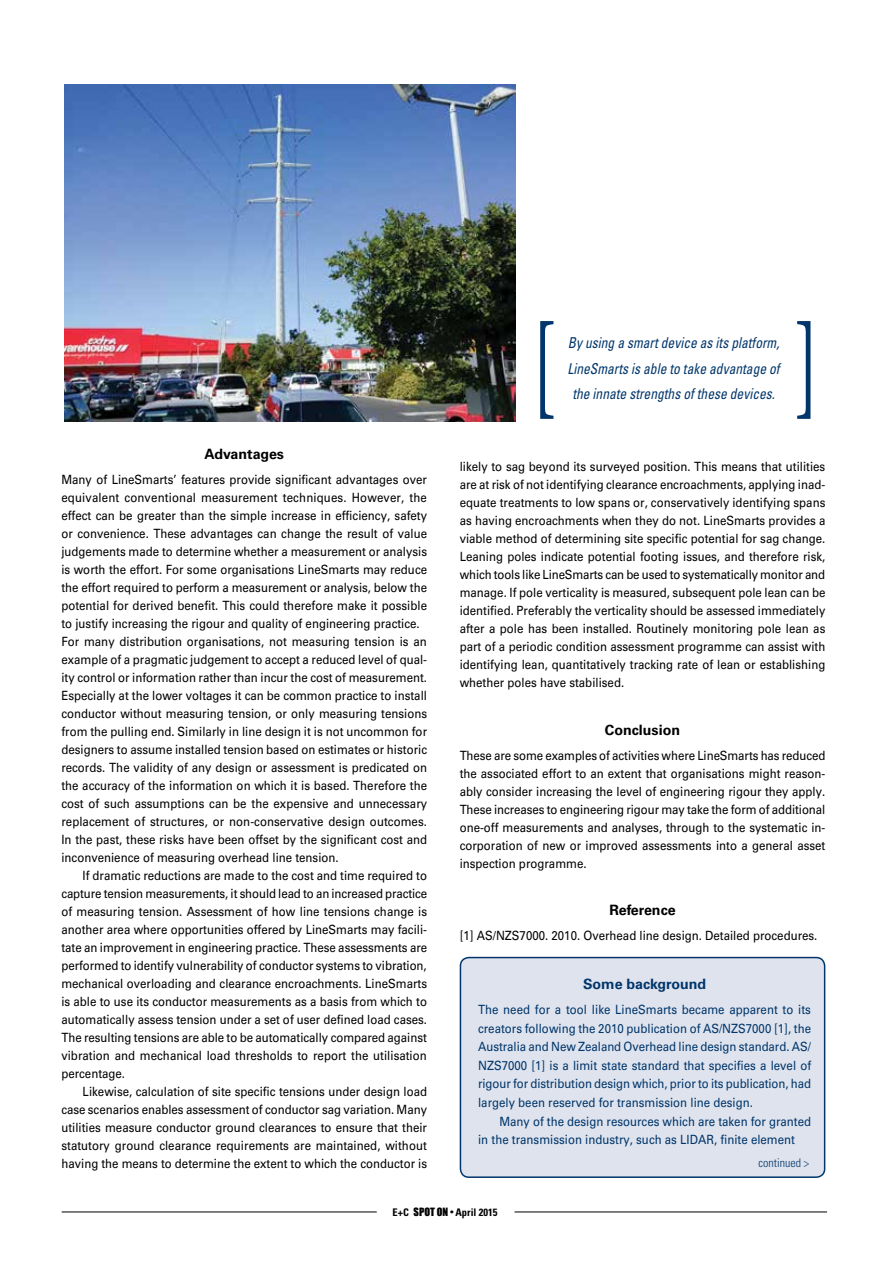
<style>
.page{position:relative;width:893px;height:1263px;background:#fff}
.page>*{position:absolute;margin:0;border:0;box-sizing:border-box;transform-origin:0 0}
.t1{font:italic condensed 15px/25.5px "Univers";color:#00366b;text-align:center;scale:.9 1}
.t2{font:700 14.25px "Univers";color:#000}
.t3{font:700 14.25px "Univers";color:#00366b}
.t4{font:12.75px/18px "Univers";color:#000;text-align:justify;scale:.9 1}
.t5{font:12.75px/18.6px "Univers";color:#00366b;text-align:justify;scale:.9 1}
.t6{font:300 condensed 12px "Univers";color:#00366b}
.t7{font:700 condensed 10.5px "Univers";color:#000}
.s1{font-family:"Impact";font-weight:400;font-stretch:normal}
</style>
<div class="page">
<hr style="left:514px;top:1211px;width:313px;height:1px;background:#000">
<hr style="left:62px;top:1211px;width:315px;height:1px;background:#000">
<div style="left:460px;top:957px;width:365px;height:220px;background:#dfe3ed;border-radius:9px"></div>
<div style="left:460px;top:957px;width:365px;height:221px;border:2px solid #00366b;border-radius:9px"></div>
<svg style="left:797px;top:321px;width:13px;height:98px"></svg>
<svg style="left:540px;top:321px;width:13px;height:98px"></svg>
<img style="left:65px;top:84px;width:450px;height:337px">
<p class="t2" style="left:204px;top:446px;width:81px">Advantages</p>
<p class="t4" style="left:61px;top:471px;width:408px;text-align:left">Many of LineSmarts’ features provide significant advantages over equivalent conventional measurement techniques. However, the effect can be greater than the simple increase in efficiency, safety or convenience. These advantages can change the result of value judgements made to determine whether a measurement or analysis is worth the effort. For some organisations LineSmarts may reduce the effort required to perform a measurement or analysis, below the potential for derived benefit. This could therefore make it possible to justify increasing the rigour and quality of engineering practice.<br>For many distribution organisations, not measuring tension is an example of a pragmatic judgement to accept a reduced level of qual&shy;ity control or information rather than incur the cost of measurement.<br>Especially at the lower voltages it can be common practice to install conductor without measuring tension, or only measuring tensions from the pulling end. Similarly in line design it is not uncommon for designers to assume installed tension based on estimates or historic records. The validity of any design or assessment is predicated on the accuracy of the information on which it is based. Therefore the cost of such assumptions can be the expensive and unnecessary replacement of structures, or non-conservative design outcomes.<br>In the past, these risks have been offset by the significant cost and inconvenience of measuring overhead line tension.</p>
<p class="t4" style="left:61px;top:867px;width:408px;text-indent:21px">If dramatic reductions are made to the cost and time required to capture tension measurements, it should lead to an increased practice of measuring tension. Assessment of how line tensions change is another area where opportunities offered by LineSmarts may facili&shy;tate an improvement in engineering practice. These assessments are performed to identify vulnerability of conductor systems to vibration, mechanical overloading and clearance encroachments. LineSmarts is able to use its conductor measurements as a basis from which to automatically assess tension under a set of user defined load cases.<br>The resulting tensions are able to be automatically compared against vibration and mechanical load thresholds to report the utilisation percentage.</p>
<p class="t4" style="left:61px;top:1083px;width:408px;text-indent:21px">Likewise, calculation of site specific tensions under design load case scenarios enables assessment of conductor sag variation. Many utilities measure conductor ground clearances to ensure that their statutory ground clearance requirements are maintained, without having the means to determine the extent to which the conductor is</p>
<p class="t1" style="left:567px;top:330px;width:237px">By using a smart device as its platform,<br>LineSmarts is able to take advantage of the innate strengths of these devices.</p>
<p class="t4" style="left:460px;top:458px;width:408px">likely to sag beyond its surveyed position. This means that utilities are at risk of not identifying clearance encroachments, applying inad&shy;equate treatments to low spans or, conservatively identifying spans as having encroachments when they do not. LineSmarts provides a viable method of determining site specific potential for sag change.<br>Leaning poles indicate potential footing issues, and therefore risk, which tools like LineSmarts can be used to systematically monitor and manage. If pole verticality is measured, subsequent pole lean can be identified. Preferably the verticality should be assessed immediately after a pole has been installed. Routinely monitoring pole lean as part of a periodic condition assessment programme can assist with identifying lean, quantitatively tracking rate of lean or establishing whether poles have stabilised.</p>
<p class="t2" style="left:605px;top:721px;width:77px">Conclusion</p>
<p class="t4" style="left:460px;top:746px;width:408px">These are some examples of activities where LineSmarts has reduced the associated effort to an extent that organisations might reason&shy;ably consider increasing the level of engineering rigour they apply.<br>These increases to engineering rigour may take the form of additional one-off measurements and analyses, through to the systematic in&shy;corporation of new or improved assessments into a general asset inspection programme.</p>
<p class="t2" style="left:609px;top:902px;width:68px">Reference</p>
<p class="t4" style="left:460px;top:927px;width:399px">[1] AS/NZS7000. 2010. Overhead line design. Detailed procedures.</p>
<p class="t3" style="left:583px;top:975px;width:125px">Some background</p>
<p class="t5" style="left:478px;top:1000px;width:372px">The need for a tool like LineSmarts became apparent to its creators following the 2010 publication of AS/NZS7000 [1], the Australia and New Zealand Overhead line design standard. AS/ NZS7000 [1] is a limit state standard that specifies a level of rigour for distribution design which, prior to its publication, had largely been reserved for transmission line design.</p>
<p class="t5" style="left:478px;top:1112px;width:371px;text-indent:21px">Many of the design resources which are taken for granted in the transmission industry, such as LIDAR, finite element</p>
<p class="t6" style="left:758px;top:1156px;width:52px">continued &gt;</p>
<p class="t7" style="left:393px;top:1206px;width:106px">E+C <span class="s1">SPOT ON •</span> April 2015</p>
</div>
